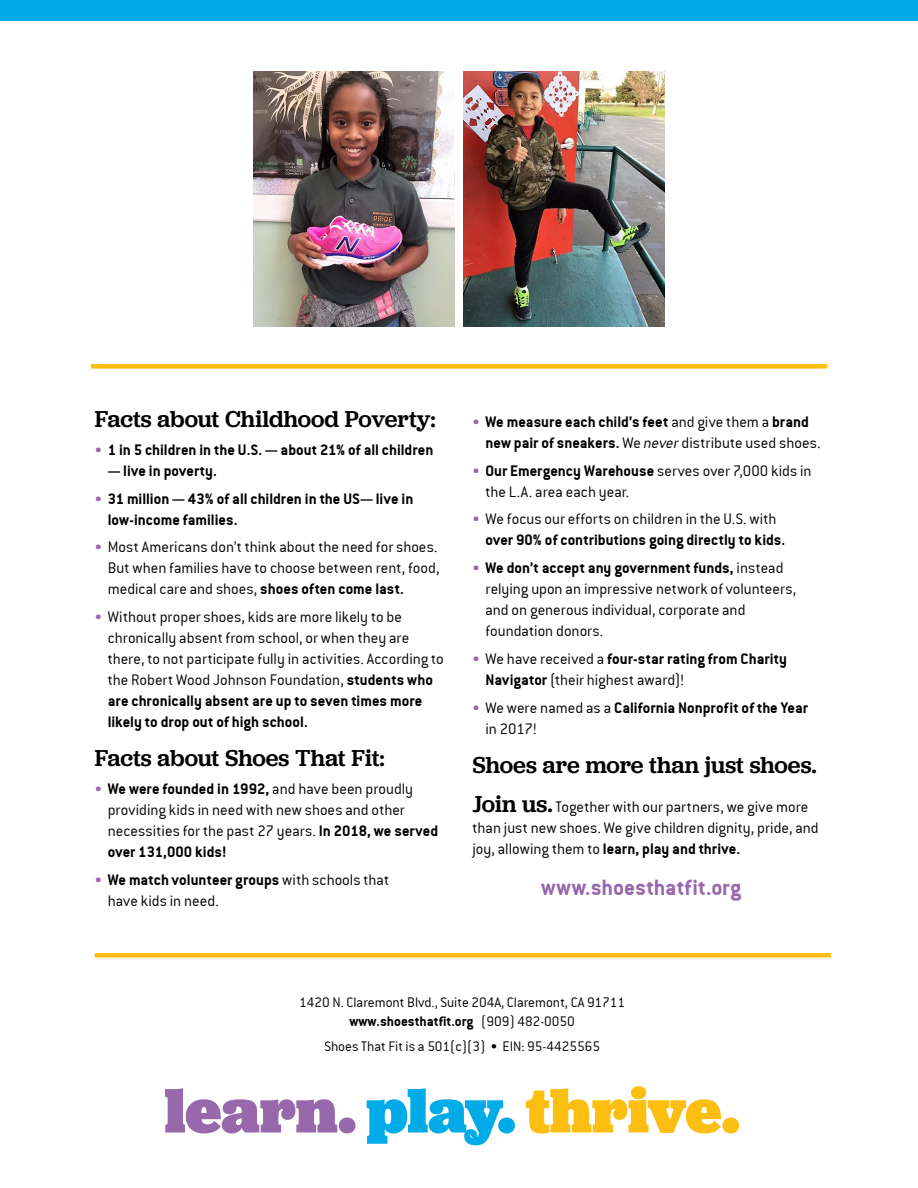
<style>
.page{position:relative;width:918px;height:1188px;background:#fff}
.page>*{position:absolute;margin:0;border:0;box-sizing:border-box;transform-origin:0 0}
.t1{font:900 65.4px "Jubilat";letter-spacing:-.01em;color:#fdbe12}
.t2{font:500 24px "Jubilat";color:#000}
.t3{font:24px "Conduit ITCTT Bold";letter-spacing:.005em;color:#9868ac}
.t4{font:16.5px/21px "Conduit ITCTT Light";color:#000}
.t5{font:16.5px/21px "Conduit ITCTT Bold";color:#000}
.t6{font:15px "Conduit ITCTT Light";color:#000}
.t7{font:15px "Conduit ITCTT Bold";color:#000}
.s1{font-family:"Conduit ITCTT Light";color:#9868ac}
.s2{color:#9868ac}
.s3{font-family:"Conduit ITCTT Bold"}
.s4{font-family:"Conduit ITCTT Light"}
.s5{font-family:"Conduit ITCTT Light";font-style:italic}
.s6{font-family:"Jubilat";font-weight:500;font-size:24px}
.s7{color:#00abe7}
</style>
<div class="page">
<div style="left:91px;top:364px;width:736px;height:5px;background:#fdbe12"></div>
<div style="left:95px;top:953px;width:736px;height:5px;background:#fdbe12"></div>
<div style="left:0;top:0;width:918px;height:20px;background:#00abe7"></div>
<img style="left:253px;top:72px;width:201px;height:254px">
<img style="left:464px;top:72px;width:201px;height:254px">
<p class="t2" style="left:95px;top:404px;width:343px">Facts about Childhood Poverty:</p>
<p class="t5" style="left:95px;top:439px;width:340px"><span class="s1">•</span> 1 in 5 children in the U.S. — about 21% of all children</p>
<p class="t5" style="left:108px;top:460px;width:111px">— live in poverty.</p>
<p class="t5" style="left:108px;top:488px;width:307px;text-indent:-13px"><span class="s1">•</span> 31 million — 43% of all children in the US— live in low-income families.</p>
<p class="t4" style="left:108px;top:537px;width:333px;text-indent:-13px"><span class="s2">•</span> Most Americans don’t think about the need for shoes.<br>But when families have to choose between rent, food, medical care and shoes, <span class="s3">shoes often come last.</span></p>
<p class="t4" style="left:108px;top:606px;width:338px;text-indent:-13px"><span class="s2">•</span> Without proper shoes, kids are more likely to be chronically absent from school, or when they are there, to not participate fully in activities. According to the Robert Wood Johnson Foundation, <span class="s3">students who are chronically absent are up to seven times more likely to drop out of high school.</span></p>
<p class="t2" style="left:95px;top:743px;width:292px">Facts about Shoes That Fit:</p>
<p class="t4" style="left:108px;top:778px;width:332px;text-indent:-13px"><span class="s2">•</span> <span class="s3">We were founded in 1992,</span> and have been proudly providing kids in need with new shoes and other necessities for the past 27 years. <span class="s3">In 2018, we served over 131,000 kids!</span></p>
<p class="t4" style="left:108px;top:869px;width:283px;text-indent:-13px"><span class="s2">•</span> <span class="s3">We match volunteer groups</span> with schools that have kids in need.</p>
<p class="t5" style="left:485px;top:411px;width:337px;text-indent:-13px"><span class="s1">•</span> We measure each child’s feet <span class="s4">and give them a</span> brand new pair of sneakers. <span class="s4">We</span> <span class="s5">never</span> <span class="s4">distribute used shoes.</span></p>
<p class="t4" style="left:485px;top:460px;width:328px;text-indent:-13px"><span class="s2">•</span> <span class="s3">Our Emergency Warehouse</span> serves over 7,000 kids in the L.A. area each year.</p>
<p class="t5" style="left:485px;top:509px;width:301px;text-indent:-13px"><span class="s1">•</span> <span class="s4">We focus our efforts on children in the U.S. with </span>over 90% of contributions going directly to kids.</p>
<p class="t4" style="left:485px;top:558px;width:312px;text-indent:-13px"><span class="s2">•</span> <span class="s3">We don’t accept any government funds,</span> instead relying upon an impressive network of volunteers, and on generous individual, corporate and foundation donors.</p>
<p class="t4" style="left:485px;top:648px;width:303px;text-indent:-13px"><span class="s2">•</span> We have received a <span class="s3">four-star rating from Charity<br>Navigator</span> (their highest award)!</p>
<p class="t5" style="left:485px;top:697px;width:324px;text-indent:-13px"><span class="s1">•</span> <span class="s4">We were named as a</span> California Nonprofit of the Year <span class="s4">in 2017!</span></p>
<p class="t2" style="left:472px;top:750px;width:346px">Shoes are more than just shoes.</p>
<p class="t4" style="left:472px;top:796px;width:348px"><span class="s6">Join us.</span> Together with our partners, we give more than just new shoes. We give children dignity, pride, and joy, allowing them to <span class="s3">learn, play and thrive.</span></p>
<p class="t3" style="left:541px;top:873px;width:202px">www.shoesthatfit.org</p>
<p class="t6" style="left:299px;top:994px;width:327px">1420 N. Claremont Blvd., Suite 204A, Claremont, CA 91711</p>
<p class="t7" style="left:350px;top:1013px;width:227px">www.shoesthatfit.org <span class="s4">(909) 482-0050</span></p>
<p class="t6" style="left:324px;top:1038px;width:277px">Shoes That Fit is a 501(c)(3) • EIN: 95-4425565</p>
<p class="t1" style="left:164px;top:1068px;width:577px"><span class="s2">learn.</span><span class="s7">play.</span>thrive.</p>
</div>
